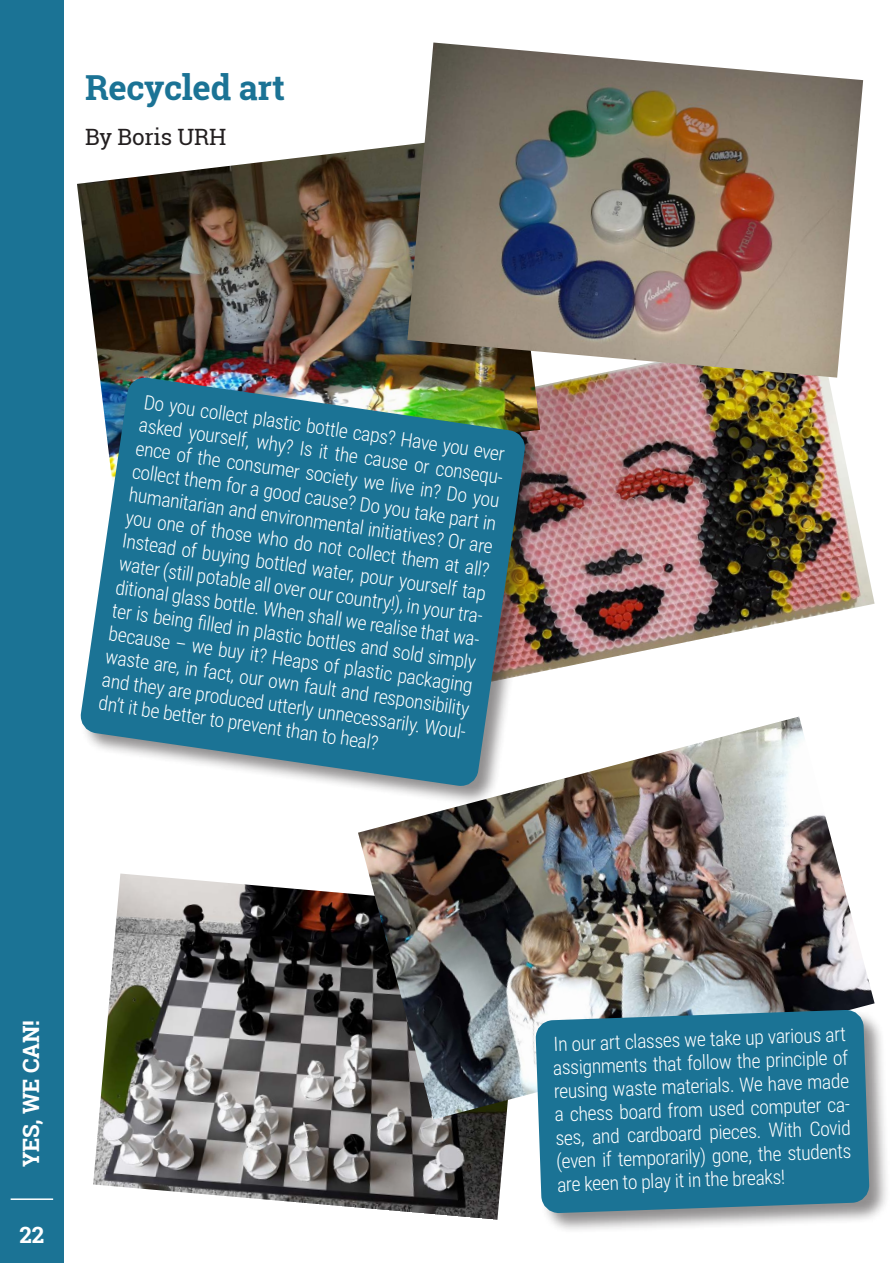
<style>
.page{position:relative;width:893px;height:1263px;background:#fff}
.page>*{position:absolute;margin:0;border:0;box-sizing:border-box;transform-origin:0 0}
.Naslov_mali{font:700 34.5px "Roboto Slab";letter-spacing:-.01em;color:#1b7395}
.Stran{font:700 22.5px "Roboto Slab";letter-spacing:-.01em;color:#fff}
.Podpis{font:22.5px "Roboto Slab";letter-spacing:-.01em;color:#231f20}
.Besedilo{font:300 19.8px/23.4px "Roboto Condensed";color:#fff}
</style>
<div class="page">
<div style="left:0;top:0;width:64px;height:1263px;background:#1b7395"></div>
<hr style="left:11px;top:1198px;width:42px;height:2px;background:#fff">
<img style="left:546px;top:378px;width:329px;height:293px">
<img style="left:77px;top:144px;width:330px;height:223px">
<img style="left:407px;top:43px;width:456px;height:335px">
<img style="left:93px;top:873px;width:414px;height:347px">
<img style="left:358px;top:716px;width:517px;height:403px">
<div style="left:535px;top:1009px;width:355px;height:225px;background:#231f20;opacity:.5"></div>
<svg style="left:528px;top:1011px;width:346px;height:199px;background:#2a7a99"></svg>
<div style="left:80px;top:377px;width:466px;height:430px;background:#231f20;opacity:.5"></div>
<svg style="left:80px;top:367px;width:456px;height:430px;background:#438398"></svg>
<p class="Naslov_mali" style="left:85px;top:64px;width:201px">Recycled art</p>
<p class="Podpis" style="left:85px;top:121px;width:143px">By Boris URH</p>
<p class="Besedilo" style="left:143px;top:390px;width:375px;rotate:8deg">Do you collect plastic bottle caps? Have you ever asked yourself, why? Is it the cause or consequ&shy;ence of the consumer society we live in? Do you collect them for a good cause? Do you take part in humanitarian and environmental initiatives? Or are you one of those who do not collect them at all?<br>Instead of buying bottled water, pour yourself tap water (still potable all over our country!), in your tra&shy;ditional glass bottle. When shall we realise that wa&shy;ter is being fi lled in plastic bottles and sold simply because – we buy it? Heaps of plastic packaging waste are, in fact, our own fault and responsibility and they are produced utterly unnecessarily. Woul&shy;dn’t it be better to prevent than to heal?</p>
<p class="Stran" style="left:16px;top:1167px;width:149px;rotate:-90deg">YES, WE CAN!</p>
<p class="Stran" style="left:20px;top:1219px;width:26px">22</p>
<p class="Besedilo" style="left:552px;top:1032px;width:302px;rotate:-2deg">In our art classes we take up various art assignments that follow the principle of reusing waste materials. We have made a chess board from used computer ca&shy;ses, and cardboard pieces. With Covid (even if temporarily) gone, the students are keen to play it in the breaks!</p>
</div>
